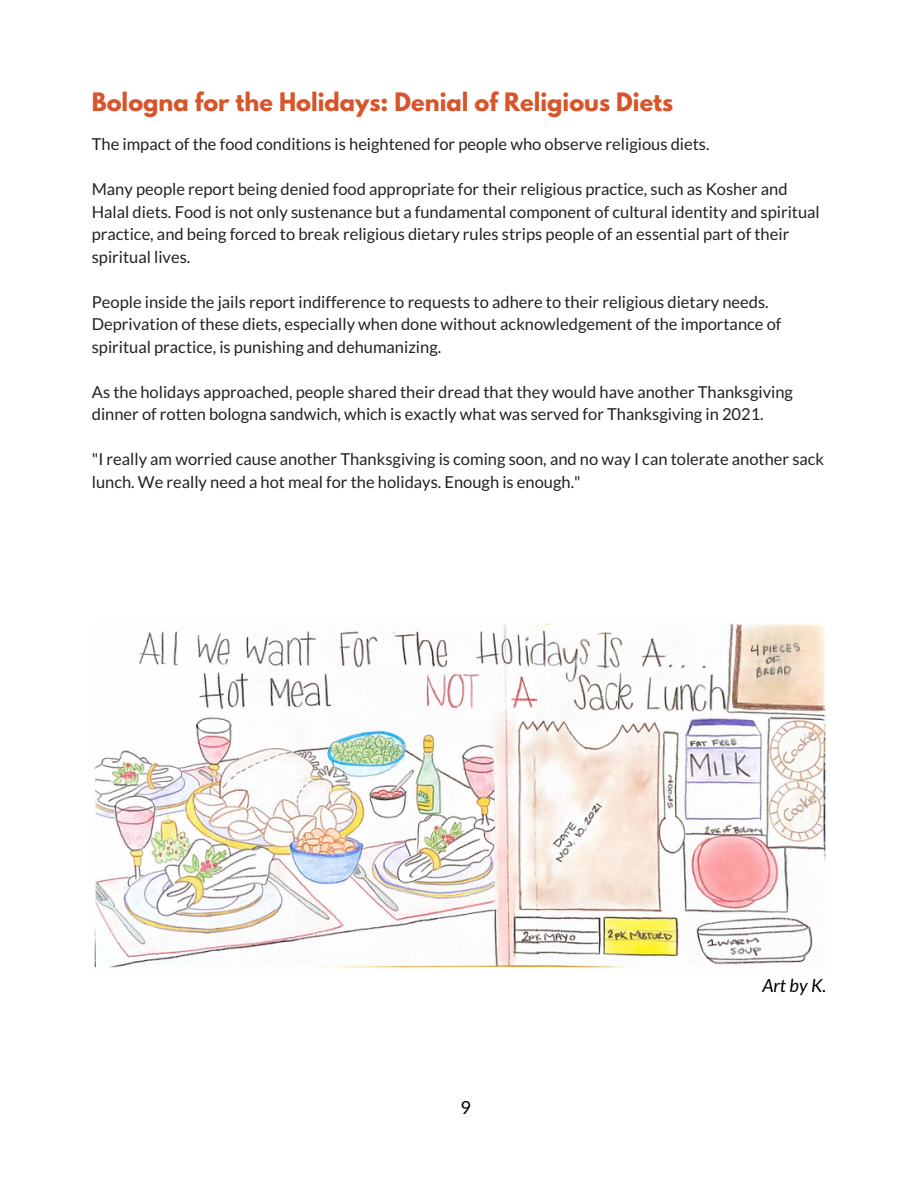
<style>
.page{position:relative;width:918px;height:1188px;background:#fff}
.page>*{position:absolute;margin:0;border:0;box-sizing:border-box;transform-origin:0 0}
.t1{font:700 22.5px "League Spartan";color:#d8542a}
.t2{font:italic 18px "Lato";color:#000}
.t3{font:18px "Lato";color:#000}
.t4{font:16.5px/22.5px "Lato";color:#222}
</style>
<div class="page">
<img style="left:94px;top:623px;width:732px;height:345px">
<h1 class="t1" style="left:92px;top:91px;width:583px">Bologna for the Holidays: Denial of Religious Diets</h1>
<p class="t4" style="left:92px;top:132px;width:619px">The impact of the food conditions is heightened for people who observe religious diets.</p>
<p class="t4" style="left:92px;top:177px;width:730px">Many people report being denied food appropriate for their religious practice, such as Kosher and Halal diets. Food is not only sustenance but a fundamental component of cultural identity and spiritual practice, and being forced to break religious dietary rules strips people of an essential part of their spiritual lives.</p>
<p class="t4" style="left:92px;top:290px;width:691px">People inside the jails report indifference to requests to adhere to their religious dietary needs.<br>Deprivation of these diets, especially when done without acknowledgement of the importance of spiritual practice, is punishing and dehumanizing.</p>
<p class="t4" style="left:92px;top:380px;width:703px">As the holidays approached, people shared their dread that they would have another Thanksgiving dinner of rotten bologna sandwich, which is exactly what was served for Thanksgiving in 2021.</p>
<p class="t4" style="left:92px;top:447px;width:734px">"I really am worried cause another Thanksgiving is coming soon, and no way I can tolerate another sack lunch. We really need a hot meal for the holidays. Enough is enough."</p>
<p class="t3" style="left:461px;top:1096px;width:12px">9</p>
<p class="t2" style="left:762px;top:974px;width:65px">Art by K.</p>
</div>
